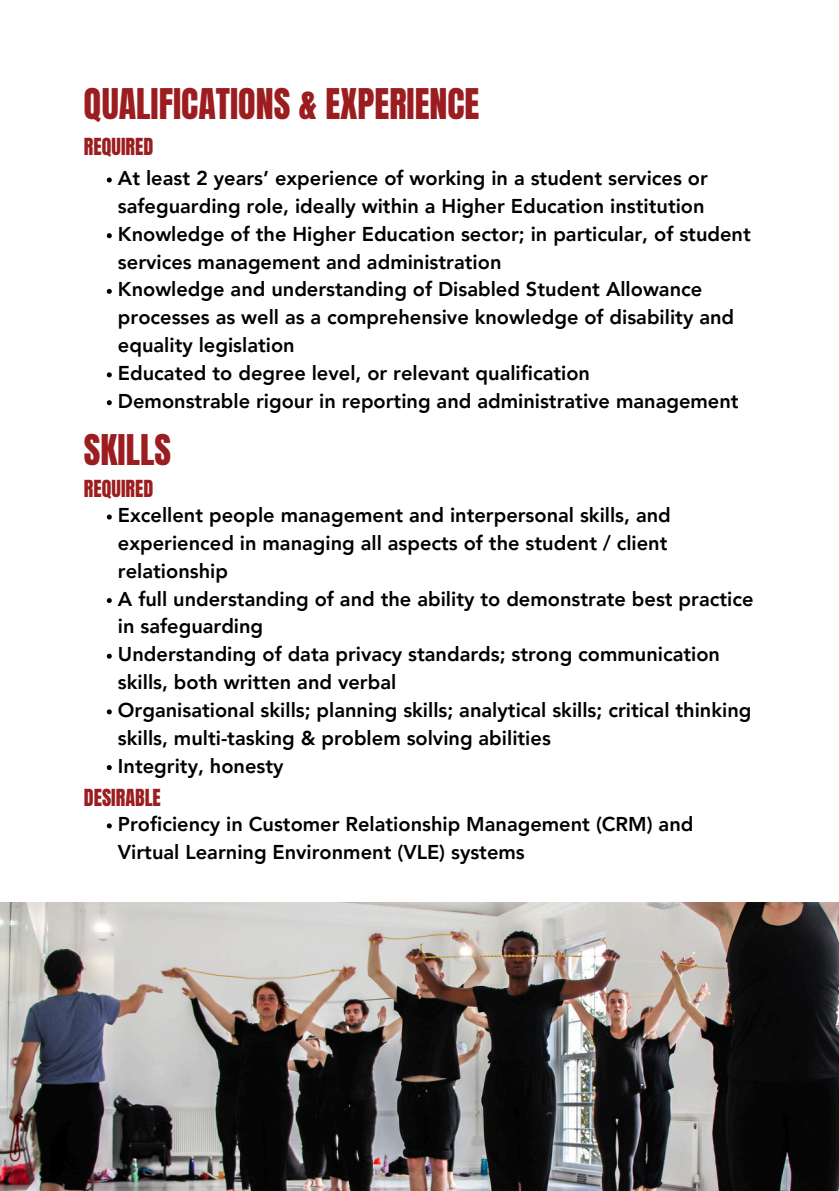
<style>
.page{position:relative;width:839px;height:1191px;background:#fff}
.page>*{position:absolute;margin:0;border:0;box-sizing:border-box;transform-origin:0 0}
.t1{font:36px "Anton";color:#9c1d20}
.t2{font:800 20px/27.8px "Avenir LT Pro";color:#000}
.t3{font:20px "Anton";color:#9c1d20}
</style>
<div class="page">
<svg style="left:107px;top:178px;width:5px;height:5px"></svg>
<svg style="left:107px;top:233px;width:5px;height:5px"></svg>
<svg style="left:107px;top:289px;width:5px;height:5px"></svg>
<svg style="left:107px;top:372px;width:5px;height:5px"></svg>
<svg style="left:107px;top:400px;width:5px;height:5px"></svg>
<svg style="left:107px;top:515px;width:5px;height:5px"></svg>
<svg style="left:107px;top:598px;width:5px;height:5px"></svg>
<svg style="left:107px;top:654px;width:5px;height:5px"></svg>
<svg style="left:107px;top:709px;width:5px;height:5px"></svg>
<svg style="left:107px;top:765px;width:5px;height:5px"></svg>
<svg style="left:107px;top:823px;width:5px;height:5px"></svg>
<img style="left:0;top:902px;width:838px;height:289px">
<h1 class="t1" style="left:84px;top:78px;width:397px">QUALIFICATIONS &amp; EXPERIENCE</h1>
<p class="t3" style="left:84px;top:132px;width:71px">REQUIRED</p>
<p class="t2" style="left:118px;top:166px;width:634px">At least 2 years’ experience of working in a student services or safeguarding role, ideally within a Higher Education institution Knowledge of the Higher Education sector; in particular, of student services management and administration<br>Knowledge and understanding of Disabled Student Allowance processes as well as a comprehensive knowledge of disability and equality legislation<br>Educated to degree level, or relevant qualification<br>Demonstrable rigour in reporting and administrative management</p>
<h1 class="t1" style="left:84px;top:424px;width:88px">SKILLS</h1>
<p class="t3" style="left:84px;top:474px;width:71px">REQUIRED</p>
<p class="t2" style="left:118px;top:503px;width:637px">Excellent people management and interpersonal skills, and experienced in managing all aspects of the student / client relationship<br>A full understanding of and the ability to demonstrate best practice in safeguarding<br>Understanding of data privacy standards; strong communication skills, both written and verbal<br>Organisational skills; planning skills; analytical skills; critical thinking skills, multi-tasking &amp; problem solving abilities<br>Integrity, honesty</p>
<p class="t3" style="left:84px;top:783px;width:78px">DESIRABLE</p>
<p class="t2" style="left:118px;top:812px;width:577px">Proficiency in Customer Relationship Management (CRM) and<br>Virtual Learning Environment (VLE) systems</p>
</div>
